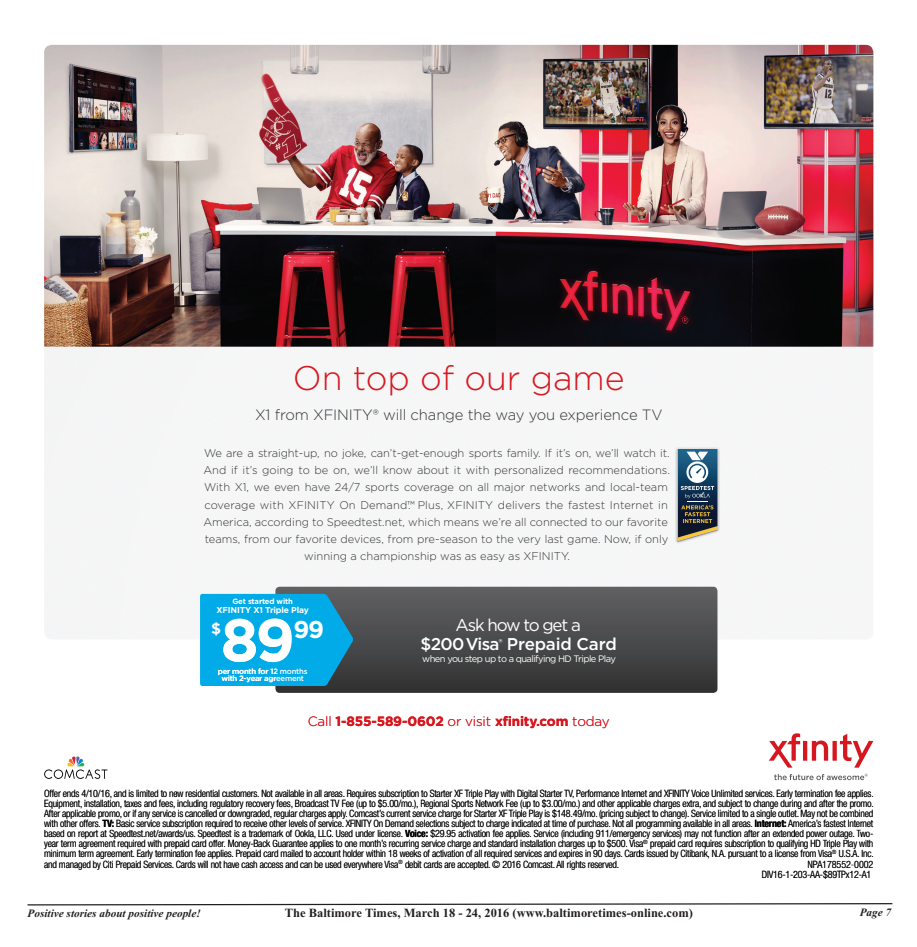
<style>
.page{position:relative;width:917px;height:947px;background:#fff}
.page>*{position:absolute;margin:0;border:0;box-sizing:border-box;transform-origin:0 0}
.t1{font:60.38px "Gotham Bold+XWUHET";color:#fff}
.t2{font:34.12px "Gotham Light+ZYQIFD";color:#d7171f}
.t3{font:24.25px "Gotham Bold+XWUHET";color:#fff}
.t4{font:17px/18.8px "Gotham Medium+NLWCCT";letter-spacing:-.02em;color:#fff;text-align:center}
.t5{font:15.5px "Gotham Bold+XWUHET";color:#fff}
.t6{font:14.88px "Gotham Light+ZYQIFD";letter-spacing:-.01em;color:#333}
.t7{font:13.5px "Gotham Bold+XWUHET";letter-spacing:-.01em;color:#d7171f}
.t8{font:700 12.5px "Times New Roman";color:#231f20}
.t9{font:italic 700 11.25px "Times New Roman";color:#231f20}
.t10{font:11.12px/17.2px "Gotham Light+ZYQIFD";color:#333;text-align:center}
.t11{font:10.12px/10.1px "Helvetica Neue LT Std Lt Cn+ZTNOVH";letter-spacing:-.02em;color:#000}
.t12{font:10.12px "Helvetica Neue LT Std Lt Cn+ZTNOVH";letter-spacing:-.02em;color:#231f20}
.t13{font:9.38px "Gotham Book+CAYVMC";letter-spacing:-.06em;color:#fff}
.t14{font:8.5px "Gotham Bold+XWUHET";letter-spacing:-.02em;color:#fff}
.t15{font:7.62px/7.6px "Gotham Medium+NLWCCT";letter-spacing:-.03em;color:#fff;text-align:center}
.t16{font:7.62px "Gotham Bold+XWUHET";letter-spacing:-.02em;color:#fff}
.s1{font-family:"Gotham Book+CAYVMC"}
.s2{font-family:"Gotham Light+ZYQIFD"}
.s3{font-family:"Helvetica Neue LT Std Bd Cn+IAAKKF"}
</style>
<div class="page">
<svg style="left:27px;top:903px;width:866px;height:3px"></svg>
<img style="left:44px;top:45px;width:829px;height:302px">
<svg style="left:769px;top:733px;width:104px;height:35px"></svg>
<svg style="left:774px;top:774px;width:93px;height:6px"></svg>
<svg style="left:44px;top:756px;width:63px;height:23px"></svg>
<img style="left:275px;top:587px;width:442px;height:106px;border-radius:4px">
<svg style="left:200px;top:594px;width:153px;height:92px;background:#06a3da"></svg>
<img style="left:674px;top:447px;width:45px;height:97px">
<p class="t2" style="left:293px;top:362px;width:333px">On top of our game</p>
<p class="t6" style="left:255px;top:408px;width:409px">X1 from XFINITY® will change the way you experience TV</p>
<p class="t10" style="left:203px;top:445px;width:468px">We are a straight-up, no joke, can’t-get-enough sports family. If it’s on, we’ll watch it.<br>And if it’s going to be on, we’ll know about it with personalized recommendations.<br>With X1, we even have 24/7 sports coverage on all major networks and local-team coverage with XFINITY On Demand™. Plus, XFINITY delivers the fastest Internet in America, according to Speedtest.net, which means we’re all connected to our favorite teams, from our favorite devices, from pre-season to the very last game. Now, if only winning a championship was as easy as XFINITY.</p>
<p class="t16" style="left:232px;top:597px;width:62px">Get started with</p>
<p class="t14" style="left:216px;top:605px;width:94px">XFINITY X1 Triple Play</p>
<p class="t5" style="left:211px;top:620px;width:11px">$</p>
<p class="t3" style="left:293px;top:615px;width:32px">99</p>
<p class="t1" style="left:220px;top:605px;width:76px">89</p>
<p class="t15" style="left:218px;top:668px;width:91px">per month for 12 months with 2-year agreement</p>
<p class="t4" style="left:420px;top:617px;width:198px"><span class="s1">Ask how to get a<br></span>$200 Visa<sup>®</sup> Prepaid Card</p>
<p class="t13" style="left:422px;top:654px;width:195px">when you step up to a qualifying HD Triple Play</p>
<p class="t7" style="left:308px;top:713px;width:303px"><span class="s2">Call</span> 1-855-589-0602 <span class="s2">or visit</span> xfinity.com <span class="s2">today</span></p>
<p class="t11" style="left:44px;top:789px;width:830px">Offer ends 4/10/16, and is limited to new residential customers. Not available in all areas. Requires subscription to Starter XF Triple Play with Digital Starter TV, Performance Internet and XFINITY Voice Unlimited services. Early termination fee applies.<br>Equipment, installation, taxes and fees, including regulatory recovery fees, Broadcast TV Fee (up to $5.00/mo.), Regional Sports Network Fee (up to $3.00/mo.) and other applicable charges extra, and subject to change during and after the promo.<br>After applicable promo, or if any service is cancelled or downgraded, regular charges apply. Comcast’s current service charge for Starter XF Triple Play is $148.49/mo. (pricing subject to change). Service limited to a single outlet. May not be combined with other offers. <span class="s3">TV:</span> Basic service subscription required to receive other levels of service. XFINITY On Demand selections subject to charge indicated at time of purchase. Not all programming available in all areas. <span class="s3">Internet:</span> America’s fastest Internet based on report at Speedtest.net/awards/us. Speedtest is a trademark of Ookla, LLC. Used under license. <span class="s3">Voice:</span> $29.95 activation fee applies. Service (including 911/emergency services) may not function after an extended power outage. Two&shy;year term agreement required with prepaid card offer. Money-Back Guarantee applies to one month’s recurring service charge and standard installation charges up to $500. Visa<sup>®</sup> prepaid card requires subscription to qualifying HD Triple Play with minimum term agreement. Early termination fee applies. Prepaid card mailed to account holder within 18 weeks of activation of all required services and expires in 90 days. Cards issued by Citibank, N.A. pursuant to a license from a<sup>®<br></sup>and managed by Citi Prepaid Services. Cards will not have cash access and can be used everywhere a<sup>®</sup></p>
<p class="t12" style="left:318px;top:788px;width:5px">ll</p>
<p class="t12" style="left:100px;top:798px;width:5px">ll</p>
<p class="t12" style="left:205px;top:809px;width:5px">ll</p>
<p class="t11" style="left:807px;top:849px;width:68px;text-align:right">Vis U.S.A. Inc.<br>NPA178552-0002</p>
<p class="t11" style="left:384px;top:859px;width:236px">Vis debit cards are accepted. © 2016 Comcast. All rights reserved.</p>
<p class="t12" style="left:561px;top:859px;width:5px">ll</p>
<p class="t11" style="left:761px;top:869px;width:111px">DIV16-1-203-AA-$89TPx12-A1</p>
<p class="t9" style="left:28px;top:906px;width:175px">Positive stories about positive people!</p>
<p class="t8" style="left:285px;top:905px;width:409px">The Baltimore Times, March 18 - 24, 2016 (www.baltimoretimes-online.com)</p>
<p class="t9" style="left:859px;top:905px;width:33px">Page 7</p>
</div>
